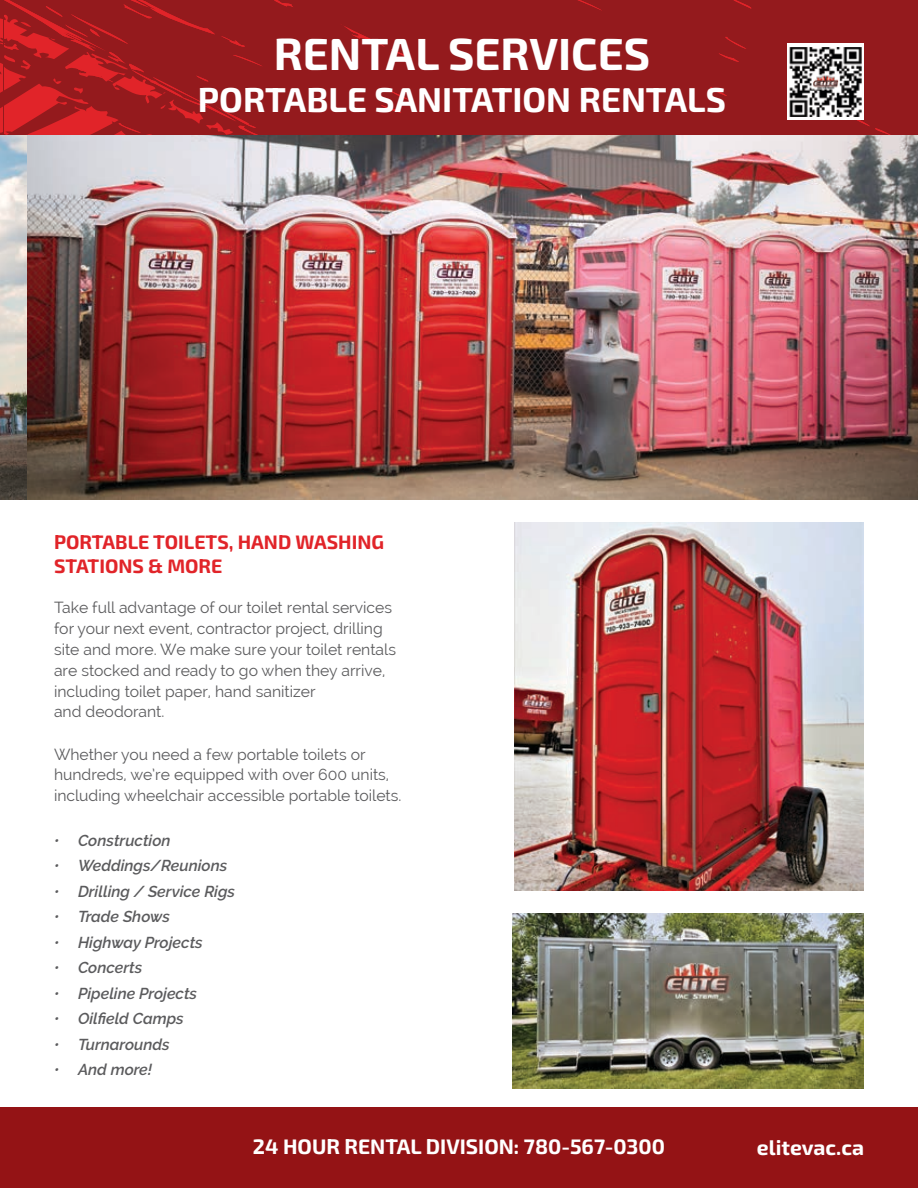
<style>
.page{position:relative;width:918px;height:1188px;background:#fff}
.page>*{position:absolute;margin:0;border:0;box-sizing:border-box;transform-origin:0 0}
.t1{font:700 45px "Exo 2";color:#fff}
.t2{font:700 34.5px "Exo 2";color:#fff}
.t3{font:700 21px "Exo 2";color:#fff}
.t4{font:700 19.5px/23.4px "Exo 2";color:#e12429}
.t5{font:15.75px/21px "Raleway";color:#5b5b5d}
.t6{font:italic 600 15.75px "Raleway";color:#5b5b5d}
.s1{font-weight:400}
</style>
<div class="page">
<div style="left:3px;top:0;width:915px;height:135px;background:#941a1d"></div>
<svg style="left:857px;top:120px;width:34px;height:15px"></svg>
<svg style="left:710px;top:87px;width:17px;height:9px"></svg>
<svg style="left:733px;top:0;width:19px;height:9px"></svg>
<svg style="left:577px;top:0;width:25px;height:11px"></svg>
<svg style="left:719px;top:37px;width:27px;height:25px"></svg>
<svg style="left:391px;top:49px;width:21px;height:10px"></svg>
<svg style="left:381px;top:88px;width:27px;height:25px"></svg>
<svg style="left:341px;top:24px;width:44px;height:23px"></svg>
<svg style="left:787px;top:44px;width:77px;height:76px"></svg>
<img style="left:790px;top:47px;width:71px;height:70px">
<svg style="left:0;top:0;width:293px;height:135px"></svg>
<img style="left:27px;top:135px;width:891px;height:365px">
<img style="left:514px;top:522px;width:350px;height:369px">
<img style="left:513px;top:914px;width:351px;height:175px">
<img style="left:0;top:135px;width:27px;height:365px">
<div style="left:0;top:1107px;width:918px;height:81px;background:#941315"></div>
<h1 class="t1" style="left:274px;top:23px;width:378px">RENTAL SERVICES</h1>
<h2 class="t2" style="left:198px;top:76px;width:530px">PORTABLE SANITATION RENTALS</h2>
<p class="t4" style="left:54px;top:530px;width:332px">PORTABLE TOILETS, HAND WASHING<br>STATIONS &amp; MORE</p>
<p class="t5" style="left:54px;top:596px;width:344px">Take full advantage of our toilet rental services for your next event, contractor project, drilling site and more. We make sure your toilet rentals are stocked and ready to go when they arrive, including toilet paper, hand sanitizer<br>and deodorant.</p>
<p class="t5" style="left:54px;top:743px;width:349px">Whether you need a few portable toilets or hundreds, we’re equipped with over 600 units, including wheelchair accessible portable toilets.</p>
<p class="t6" style="left:54px;top:831px;width:118px"><span class="s1">•</span> Construction</p>
<p class="t6" style="left:54px;top:857px;width:175px"><span class="s1">•</span> Weddings/Reunions</p>
<p class="t6" style="left:54px;top:882px;width:183px"><span class="s1">•</span> Drilling / Service Rigs</p>
<p class="t6" style="left:54px;top:908px;width:117px"><span class="s1">•</span> Trade Shows</p>
<p class="t6" style="left:54px;top:933px;width:150px"><span class="s1">•</span> Highway Projects</p>
<p class="t6" style="left:54px;top:959px;width:90px"><span class="s1">•</span> Concerts</p>
<p class="t6" style="left:54px;top:984px;width:145px"><span class="s1">•</span> Pipeline Projects</p>
<p class="t6" style="left:54px;top:1010px;width:131px"><span class="s1">•</span> Oilfield Camps</p>
<p class="t6" style="left:54px;top:1035px;width:117px"><span class="s1">•</span> Turnarounds</p>
<p class="t6" style="left:54px;top:1061px;width:100px"><span class="s1">•</span> And more!</p>
<h3 class="t3" style="left:253px;top:1132px;width:414px">24 HOUR RENTAL DIVISION: 780-567-0300</h3>
<h3 class="t3" style="left:757px;top:1133px;width:109px">elitevac.ca</h3>
</div>
